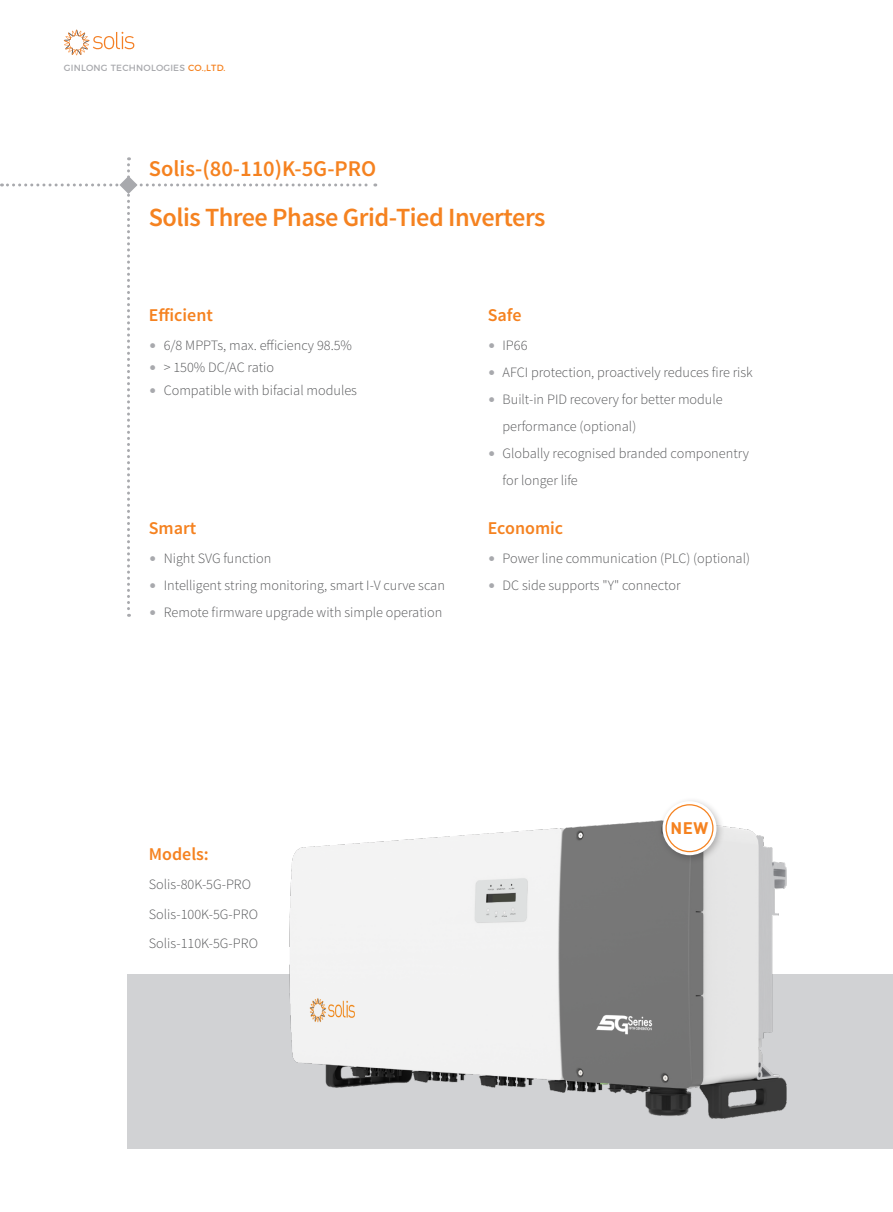
<style>
.page{position:relative;width:893px;height:1212px;background:#fff}
.page>*{position:absolute;margin:0;border:0;box-sizing:border-box;transform-origin:0 0}
.t1{font:600 26.25px "Source Sans Pro";letter-spacing:-.02em;color:#f58220}
.t2{font:600 22.5px "Source Sans Pro";color:#f58220}
.t3{font:600 18px "Source Sans Pro";color:#f58220}
.t4{font:700 16.5px "DIN Pro";color:#f58220}
.t5{font:300 14.25px/29.5px "Source Sans Pro";color:#57585a}
.t6{font:9px "Montserrat";letter-spacing:.025em;color:#a8a9ad}
.s1{color:#f58220}
.s2{color:#a8a9ad}
</style>
<div class="page">
<div style="left:128px;top:974px;width:765px;height:174px;background:#d1d2d4"></div>
<svg style="left:64px;top:30px;width:70px;height:25px"></svg>
<img style="left:289px;top:820px;width:498px;height:298px">
<div style="left:657px;top:797px;width:68px;height:66px;background:#231f20;opacity:.3"></div>
<svg style="left:662px;top:801px;width:54px;height:54px"></svg>
<div style="left:666px;top:805px;width:47px;height:46px;background:#fff;border-radius:50%"></div>
<div style="left:665px;top:804px;width:48px;height:48px;border:1px solid #f58220;border-radius:50%"></div>
<svg style="left:1px;top:157px;width:375px;height:460px"></svg>
<p class="t6" style="left:64px;top:61px;width:163px">GINLONG TECHNOLOGIES <span class="s1">CO.,LTD.</span></p>
<h2 class="t2" style="left:149px;top:154px;width:229px">Solis-(80-110)K-5G-PRO</h2>
<h1 class="t1" style="left:149px;top:201px;width:398px">Solis Three Phase Grid-Tied Inverters</h1>
<p class="t3" style="left:149px;top:304px;width:66px">Efficient</p>
<p class="t3" style="left:488px;top:304px;width:35px">Safe</p>
<p class="t5" style="left:149px;top:330px;width:205px"><span class="s2">•</span> 6/8 MPPTs, max. efficiency 98.5%</p>
<p class="t5" style="left:149px;top:353px;width:127px"><span class="s2">•</span> &gt; 150% DC/AC ratio</p>
<p class="t5" style="left:149px;top:375px;width:210px"><span class="s2">•</span> Compatible with bifacial modules</p>
<p class="t3" style="left:149px;top:517px;width:49px">Smart</p>
<p class="t5" style="left:149px;top:543px;width:124px"><span class="s2">•</span> Night SVG function</p>
<p class="t5" style="left:149px;top:570px;width:298px"><span class="s2">•</span> Intelligent string monitoring, smart I-V curve scan</p>
<p class="t5" style="left:149px;top:597px;width:295px"><span class="s2">•</span> Remote firmware upgrade with simple operation</p>
<p class="t5" style="left:488px;top:330px;width:41px"><span class="s2">•</span> IP66</p>
<p class="t5" style="left:488px;top:357px;width:267px"><span class="s2">•</span> AFCI protection, proactively reduces fire risk</p>
<p class="t5" style="left:503px;top:386px;width:222px;line-height:27px;text-indent:-15px"><span class="s2">•</span> Built-in PID recovery for better module performance (optional)</p>
<p class="t5" style="left:503px;top:440px;width:248px;line-height:27px;text-indent:-15px"><span class="s2">•</span> Globally recognised branded componentry for longer life</p>
<p class="t3" style="left:488px;top:517px;width:77px">Economic</p>
<p class="t5" style="left:488px;top:543px;width:264px"><span class="s2">•</span> Power line communication (PLC) (optional)</p>
<p class="t5" style="left:488px;top:570px;width:195px"><span class="s2">•</span> DC side supports "Y" connector</p>
<p class="t3" style="left:149px;top:843px;width:62px">Models:</p>
<p class="t5" style="left:149px;top:870px;width:111px">Solis-80K-5G-PRO<br>Solis-100K-5G-PRO<br>Solis-110K-5G-PRO</p>
<p class="t4" style="left:671px;top:817px;width:39px">NEW</p>
</div>
